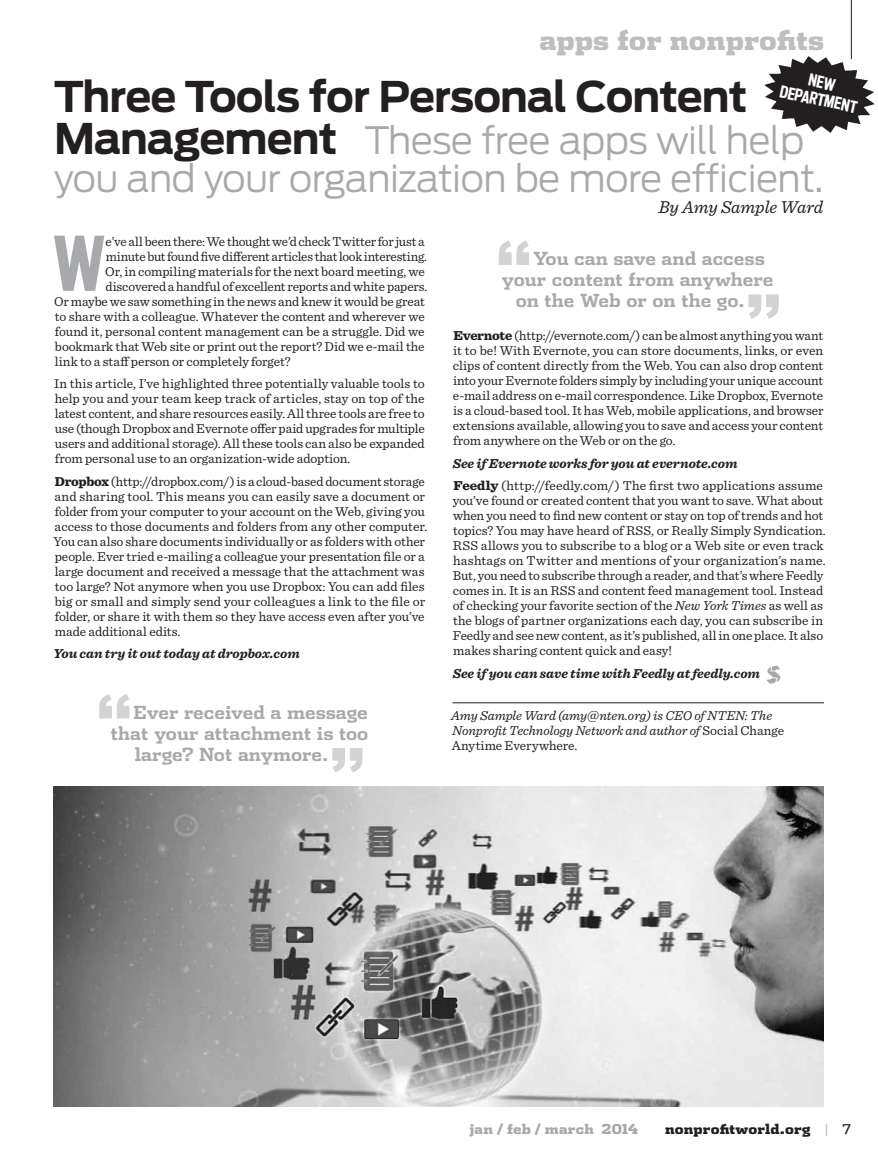
<style>
.page{position:relative;width:878px;height:1161px;background:#fff}
.page>*{position:absolute;margin:0;border:0;box-sizing:border-box;transform-origin:0 0}
.t1{font:700 74.25px "Antenna Extra Cond";color:#a7a9ac}
.t2{font:700 72px "Antenna";color:#d1d3d4}
.t3{font:700 42px "Antenna";letter-spacing:-.025em;color:#231f20}
.t4{font:300 37.5px/37.5px "Antenna";letter-spacing:-.02em;color:#a7a9ac}
.t5{font:900 27px "Dispatch";color:#bcbec0}
.t6{font:700 18px "Dispatch";color:#a7a9ac}
.t7{font:italic 18px "Sentinel";color:#231f20}
.t8{font:700 16.5px/17.2px "Antenna Extra Cond";color:#fff;text-align:center}
.t9{font:13.5px/15px "Sentinel";letter-spacing:-.005em;color:#231f20}
.t10{font:italic 13.5px/15px "Sentinel";letter-spacing:-.005em;color:#231f20}
.t11{font:italic 700 13.5px "Sentinel";letter-spacing:-.005em;color:#231f20}
.t12{font:900 13.5px "Dispatch";letter-spacing:.01em;color:#231f20}
.t13{font:900 13.5px "Dispatch";letter-spacing:.01em;color:#a7a9ac}
.s1{font-weight:700;font-size:42px;color:#231f20}
.s2{font-weight:900}
.s3{font-weight:700;font-style:italic}
.s4{font-style:italic}
.s5{font-style:normal}
.s6{font-weight:400;color:#bcbec0}
.s7{font-weight:400}
</style>
<div class="page">
<hr style="left:452px;top:702px;width:372px;height:1px;background:#231f20">
<svg style="left:766px;top:666px;width:14px;height:18px"></svg>
<hr style="left:850px;top:0;width:1px;height:59px;background:#231f20">
<img style="left:764px;top:57px;width:110px;height:76px">
<img style="left:54px;top:787px;width:770px;height:320px">
<h3 class="t5" style="left:539px;top:20px;width:286px">apps for nonprofits</h3>
<p class="t8" style="left:785px;top:66px;width:80px;rotate:12deg">NEW<br>DEPARTMENT</p>
<h3 class="t3" style="left:54px;top:72px;width:695px">Three Tools for Personal Content</h3>
<h3 class="t4" style="left:54px;top:122px;width:771px"><span class="s1">Management</span> These free apps will help you and your organization be more efficient.</h3>
<h3 class="t7" style="left:658px;top:193px;width:166px">By Amy Sample Ward</h3>
<h1 class="t1" style="left:52px;top:219px;width:55px">W</h1>
<p class="t9" style="left:105px;top:233px;width:320px">e’ve all been there: We thought we’d check Twitter for just a</p>
<p class="t9" style="left:106px;top:248px;width:323px">minute but found five different articles that look interesting.</p>
<p class="t9" style="left:105px;top:263px;width:321px">Or, in compiling materials for the next board meeting, we</p>
<p class="t9" style="left:105px;top:278px;width:323px">discovered a handful of excellent reports and white papers.</p>
<p class="t9" style="left:54px;top:293px;width:372px">Or maybe we saw something in the news and knew it would be great</p>
<p class="t9" style="left:55px;top:308px;width:371px">to share with a colleague. Whatever the content and wherever we</p>
<p class="t9" style="left:55px;top:323px;width:371px">found it, personal content management can be a struggle. Did we</p>
<p class="t9" style="left:55px;top:338px;width:371px">bookmark that Web site or print out the report? Did we e-mail the</p>
<p class="t9" style="left:55px;top:353px;width:237px">link to a staff person or completely forget?</p>
<p class="t9" style="left:54px;top:375px;width:372px;text-align:justify">In this article, I’ve highlighted three potentially valuable tools to help you and your team keep track of articles, stay on top of the latest content, and share resources easily. All three tools are free to use (though Dropbox and Evernote offer paid upgrades for multiple users and additional storage). All these tools can also be expanded from personal use to an organization-wide adoption.</p>
<p class="t9" style="left:54px;top:473px;width:375px"><span class="s2">Dropbox</span> (http://dropbox.com/) is a cloud-based document storage and sharing tool. This means you can easily save a document or folder from your computer to your account on the Web, giving you access to those documents and folders from any other computer.<br>You can also share documents individually or as folders with other people. Ever tried e-mailing a colleague your presentation file or a large document and received a message that the attachment was too large? Not anymore when you use Dropbox: You can add files big or small and simply send your colleagues a link to the file or folder, or share it with them so they have access even after you’ve made additional edits.</p>
<p class="t11" style="left:53px;top:643px;width:248px">You can try it out today at dropbox.com</p>
<h2 class="t2" style="left:95px;top:678px;width:40px">“</h2>
<h3 class="t6" style="left:133px;top:699px;width:236px">Ever received a message</h3>
<h3 class="t6" style="left:111px;top:720px;width:259px">that your attachment is too</h3>
<h3 class="t6" style="left:135px;top:741px;width:195px">large? Not anymore.</h3>
<h2 class="t2" style="left:328px;top:732px;width:40px">”</h2>
<h2 class="t2" style="left:495px;top:225px;width:40px">“</h2>
<h3 class="t6" style="left:533px;top:246px;width:233px">You can save and access</h3>
<h3 class="t6" style="left:502px;top:267px;width:273px">your content from anywhere</h3>
<h3 class="t6" style="left:515px;top:288px;width:230px">on the Web or on the go.</h3>
<h2 class="t2" style="left:744px;top:279px;width:40px">”</h2>
<p class="t9" style="left:453px;top:327px;width:372px;text-align:justify"><span class="s2">Evernote</span> (http://evernote.com/) can be almost anything you want it to be! With Evernote, you can store documents, links, or even clips of content directly from the Web. You can also drop content into your Evernote folders simply by including your unique account e-mail address on e-mail correspondence. Like Dropbox, Evernote is a cloud-based tool. It has Web, mobile applications, and browser extensions available, allowing you to save and access your content from anywhere on the Web or on the go.</p>
<p class="t9" style="left:452px;top:451px;width:372px;line-height:22.5px"><span class="s3">See if Evernote works for you at evernote.com<br></span><span class="s2">Feedly</span> (http://feedly.com/) The first two applications assume</p>
<p class="t9" style="left:453px;top:492px;width:374px">you’ve found or created content that you want to save. What about when you need to find new content or stay on top of trends and hot topics? You may have heard of RSS, or Really Simply Syndication.<br>RSS allows you to subscribe to a blog or a Web site or even track hashtags on Twitter and mentions of your organization’s name.<br>But, you need to subscribe through a reader, and that’s where Feedly comes in. It is an RSS and content feed management tool. Instead of checking your favorite section of the <span class="s4">New York Times</span> as well as the blogs of partner organizations each day, you can subscribe in Feedly and see new content, as it’s published, all in one place. It also makes sharing content quick and easy!</p>
<p class="t11" style="left:452px;top:663px;width:309px">See if you can save time with Feedly at feedly.com</p>
<p class="t10" style="left:451px;top:707px;width:334px">Amy Sample Ward (amy@nten.org) is CEO of NTEN: The<br>Nonprofit Technology Network and author of <span class="s5">Social Change<br>Anytime Everywhere.</span></p>
<p class="t13" style="left:469px;top:1119px;width:170px">jan / feb / march 2014</p>
<p class="t12" style="left:665px;top:1119px;width:187px">nonprofitworld.org <span class="s6">|</span> <span class="s7">7</span></p>
</div>
